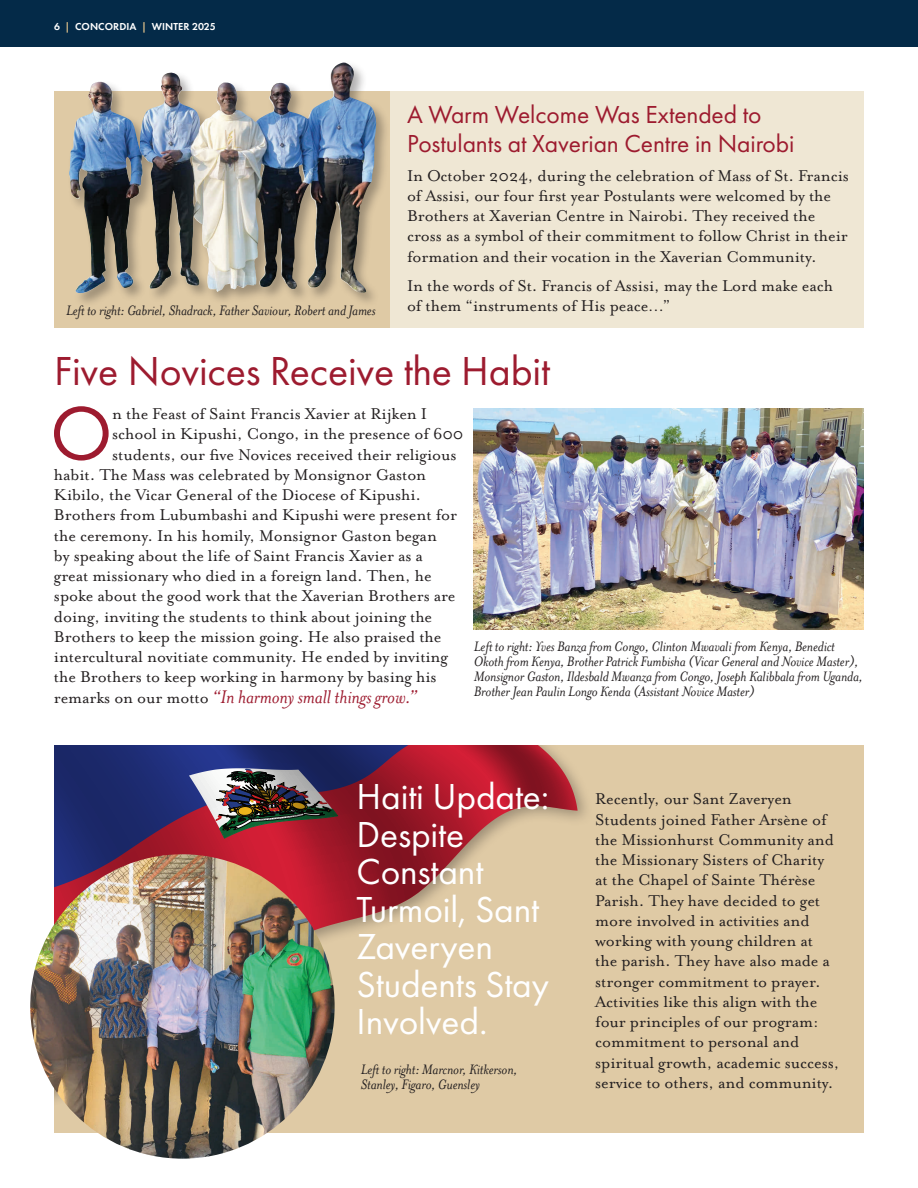
<style>
.page{position:relative;width:918px;height:1188px;background:#fff}
.page>*{position:absolute;margin:0;border:0;box-sizing:border-box;transform-origin:0 0}
.t1{font:78.75px "Futura PT";color:#9d1b2f}
.t2{font:42px "Futura PT";letter-spacing:-.005em;color:#9d1b2f}
.t3{font:37.5px/37.5px "Futura PT";letter-spacing:-.005em;color:#fff}
.t4{font:25.5px/29.2px "Futura PT";letter-spacing:-.005em;color:#9d1b2f}
.t5{font:italic 21px "Mrs Eaves OT";letter-spacing:-.005em;color:#9d1b2f}
.t6{font:18px/20.2px "Mrs Eaves OT";letter-spacing:-.005em;color:#231f20}
.t7{font:italic 15.75px/15px "Mrs Eaves OT";letter-spacing:-.01em;color:#231f20}
.t8{font:600 10.5px "Futura PT";letter-spacing:.01em;color:#fff}
.s1{color:#d2b886}
.s2{font-style:normal;font-size:18px;color:#231f20}
</style>
<div class="page">
<div style="left:54px;top:91px;width:810px;height:236px;background:#efe7d4"></div>
<div style="left:54px;top:91px;width:336px;height:236px;background:#dfcaa5"></div>
<div style="left:54px;top:745px;width:810px;height:387px;background:#dfcaa5"></div>
<svg style="left:54px;top:745px;width:524px;height:348px"></svg>
<div style="left:0;top:0;width:918px;height:47px;background:#042a48"></div>
<div style="left:67px;top:61px;width:324px;height:247px;background:#231f20;opacity:.35"></div>
<img style="left:69px;top:63px;width:273px;height:136px">
<img style="left:474px;top:409px;width:390px;height:221px">
<img style="left:30px;top:854px;width:305px;height:305px;border-radius:152px">
<p class="t8" style="left:54px;top:20px;width:163px">6 <span class="s1">|</span> CONCORDIA <span class="s1">|</span> WINTER 2025</p>
<p class="t7" style="left:66px;top:303px;width:311px">Left to right: Gabriel, Shadrack, Father Saviour, Robert and James</p>
<h3 class="t4" style="left:407px;top:99px;width:389px">A Warm Welcome Was Extended to<br>Postulants at Xaverian Centre in Nairobi</h3>
<p class="t6" style="left:407px;top:165px;width:443px">In October 2024, during the celebration of Mass of St. Francis of Assisi, our four first year Postulants were welcomed by the Brothers at Xaverian Centre in Nairobi. They received the cross as a symbol of their commitment to follow Christ in their formation and their vocation in the Xaverian Community.</p>
<p class="t6" style="left:407px;top:275px;width:428px">In the words of St. Francis of Assisi, may the Lord make each of them “instruments of His peace…”</p>
<h2 class="t2" style="left:54px;top:346px;width:498px">Five Novices Receive the Habit</h2>
<h1 class="t1" style="left:50px;top:387px;width:64px">O</h1>
<p class="t6" style="left:112px;top:404px;width:316px">n the Feast of Saint Francis Xavier at Rijken I</p>
<p class="t6" style="left:112px;top:424px;width:353px">school in Kipushi, Congo, in the presence of 600</p>
<p class="t6" style="left:112px;top:444px;width:346px">students, our five Novices received their religious</p>
<p class="t6" style="left:54px;top:464px;width:374px">habit. The Mass was celebrated by Monsignor Gaston</p>
<p class="t6" style="left:54px;top:485px;width:369px">Kibilo, the Vicar General of the Diocese of Kipushi.</p>
<p class="t6" style="left:54px;top:505px;width:405px">Brothers from Lubumbashi and Kipushi were present for</p>
<p class="t6" style="left:54px;top:525px;width:385px">the ceremony. In his homily, Monsignor Gaston began</p>
<p class="t6" style="left:54px;top:545px;width:371px">by speaking about the life of Saint Francis Xavier as a</p>
<p class="t6" style="left:54px;top:566px;width:379px">great missionary who died in a foreign land. Then, he</p>
<p class="t6" style="left:54px;top:586px;width:403px">spoke about the good work that the Xaverian Brothers are</p>
<p class="t6" style="left:54px;top:606px;width:380px">doing, inviting the students to think about joining the</p>
<p class="t6" style="left:54px;top:626px;width:389px">Brothers to keep the mission going. He also praised the</p>
<p class="t6" style="left:54px;top:647px;width:397px">intercultural novitiate community. He ended by inviting</p>
<p class="t6" style="left:54px;top:667px;width:384px">the Brothers to keep working in harmony by basing his</p>
<p class="t5" style="left:54px;top:685px;width:364px"><span class="s2">remarks on our motto</span> “In harmony small things grow.”</p>
<p class="t7" style="left:474px;top:639px;width:391px">Left to right: Yves Banza from Congo, Clinton Mwavali from Kenya, Benedict Okoth from Kenya, Brother Patrick Fumbisha (Vicar General and Novice Master), Monsignor Gaston, Ildesbald Mwanza from Congo, Joseph Kalibbala from Uganda, Brother Jean Paulin Longo Kenda (Assistant Novice Master)</p>
<h3 class="t3" style="left:357px;top:778px;width:194px">Haiti Update:<br>Despite<br>Constant<br>Turmoil, Sant<br>Zaveryen<br>Students Stay<br>Involved.</h3>
<p class="t7" style="left:361px;top:1062px;width:158px">Left to right: Marcnor, Kitkerson,<br>Stanley, Figaro, Guensley</p>
<p class="t6" style="left:595px;top:789px;width:246px">Recently, our Sant Zaveryen<br>Students joined Father Arsène of the Missionhurst Community and the Missionary Sisters of Charity at the Chapel of Sainte Thérèse<br>Parish. They have decided to get more involved in activities and working with young children at the parish. They have also made a stronger commitment to prayer.<br>Activities like this align with the four principles of our program: commitment to personal and spiritual growth, academic success, service to others, and community.</p>
</div>
